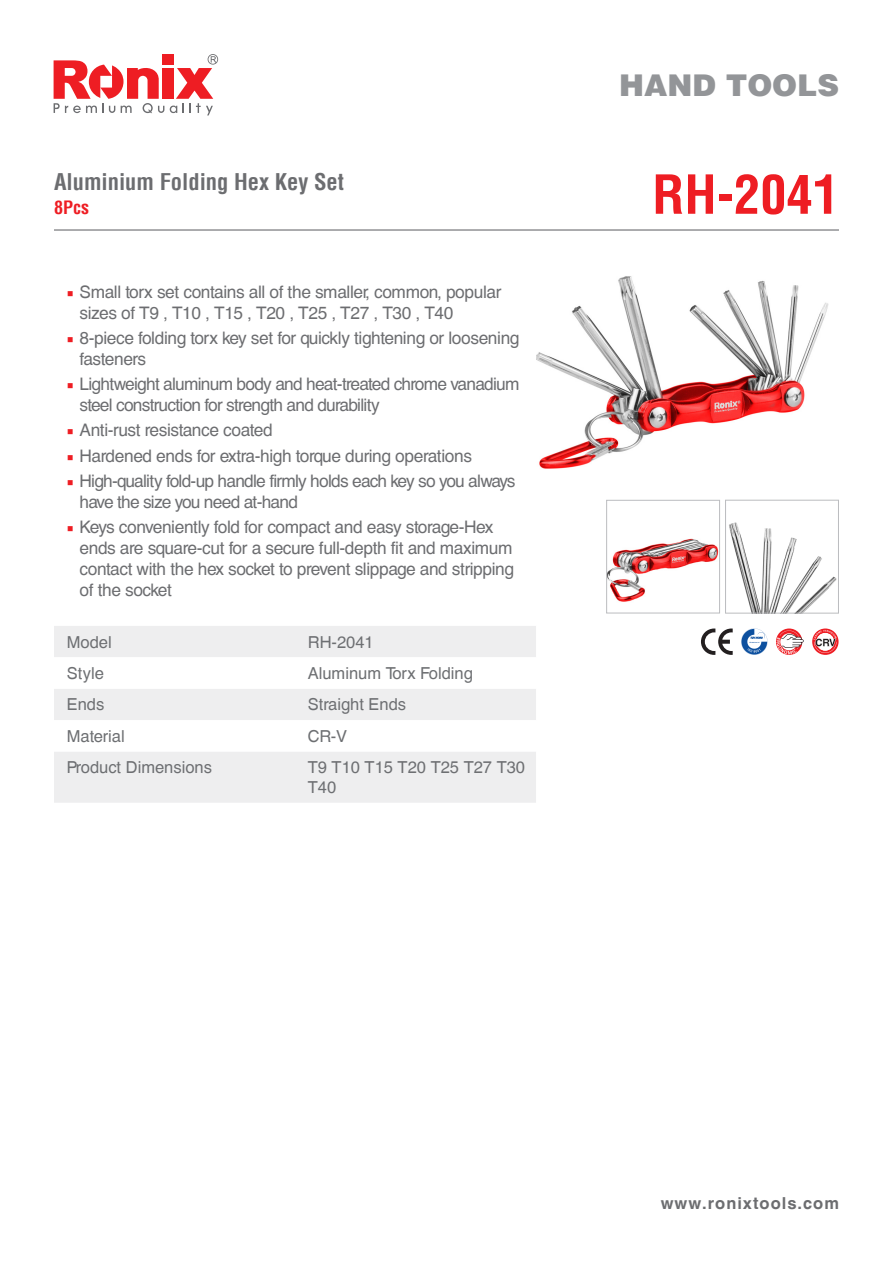
<style>
.page{position:relative;width:893px;height:1263px;background:#fff}
.page>*{position:absolute;margin:0;border:0;box-sizing:border-box;transform-origin:0 0}
.t1{font:700 condensed 52.5px "Helvetica LT";color:#ee1d23}
.t2{font:900 30px "Helvetica LT";color:#939598}
.t3{font:700 condensed 22.5px "Helvetica LT";color:#6c6d70}
.t4{font:700 condensed 18px "Helvetica LT";color:#ee1d23}
.t5{font:17.25px/21px "Helvetica CE";letter-spacing:-.02em;color:#6c6d70}
.t6{font:17.25px/21px "Helvetica CE";letter-spacing:-.04em;color:#6c6d70}
.t7{font:16.5px/19.8px "Helvetica CE";color:#6d6f72}
.t8{font:700 16.5px "Helvetica CE";letter-spacing:.06em;color:#6c6d70}
.s1{font-family:"Minion Pro";color:#ee1d23}
</style>
<div class="page">
<svg style="left:170px;top:54px;width:48px;height:61px"></svg>
<div style="left:162px;top:68px;width:11px;height:31px;background:#ee1d23"></div>
<svg style="left:54px;top:60px;width:110px;height:53px"></svg>
<div style="left:162px;top:54px;width:11px;height:11px;background:#ee1d23"></div>
<div style="left:54px;top:626px;width:482px;height:177px;background:#eeeeef"></div>
<svg style="left:54px;top:657px;width:482px;height:94px"></svg>
<hr style="left:54px;top:229px;width:785px;height:2px;background:#6c6d70">
<img style="left:536px;top:276px;width:293px;height:193px">
<img style="left:608px;top:538px;width:110px;height:64px">
<div style="left:606px;top:500px;width:114px;height:113px;border:1px solid #bcbdc0"></div>
<img style="left:729px;top:522px;width:108px;height:90px">
<div style="left:725px;top:500px;width:114px;height:114px;border:1px solid #bcbdc0"></div>
<svg style="left:701px;top:628px;width:32px;height:27px"></svg>
<svg style="left:741px;top:628px;width:26px;height:27px"></svg>
<svg style="left:776px;top:628px;width:26px;height:27px"></svg>
<svg style="left:776px;top:629px;width:28px;height:25px"></svg>
<svg style="left:812px;top:628px;width:26px;height:27px"></svg>
<svg style="left:814px;top:630px;width:22px;height:23px"></svg>
<p class="t3" style="left:54px;top:167px;width:292px">Aluminium Folding Hex Key Set</p>
<p class="t4" style="left:54px;top:196px;width:36px">8Pcs</p>
<p class="t5" style="left:80px;top:281px;width:423px;text-indent:-13px"><span class="s1">■</span> Small torx set contains all of the smaller, common, popular sizes of T9 , T10 , T15 , T20 , T25 , T27 , T30 , T40</p>
<p class="t5" style="left:80px;top:327px;width:441px;text-indent:-13px"><span class="s1">■</span> 8-piece folding torx key set for quickly tightening or loosening fasteners</p>
<p class="t6" style="left:80px;top:374px;width:442px;text-indent:-13px"><span class="s1">■</span> Lightweight aluminum body and heat-treated chrome vanadium steel construction for strength and durability</p>
<p class="t5" style="left:67px;top:420px;width:207px"><span class="s1">■</span> Anti-rust resistance coated</p>
<p class="t5" style="left:67px;top:445px;width:407px"><span class="s1">■</span> Hardened ends for extra-high torque during operations</p>
<p class="t6" style="left:80px;top:470px;width:438px;text-indent:-13px"><span class="s1">■</span> High-quality fold-up handle firmly holds each key so you always have the size you need at-hand</p>
<p class="t5" style="left:80px;top:517px;width:436px;text-indent:-13px"><span class="s1">■</span> Keys conveniently fold for compact and easy storage-Hex ends are square-cut for a secure full-depth fit and maximum contact with the hex socket to prevent slippage and stripping of the socket</p>
<p class="t7" style="left:67px;top:632px;width:46px">Model</p>
<p class="t7" style="left:308px;top:632px;width:68px">RH-2041</p>
<p class="t7" style="left:67px;top:663px;width:39px">Style</p>
<p class="t7" style="left:308px;top:663px;width:167px">Aluminum Torx Folding</p>
<p class="t7" style="left:67px;top:695px;width:39px">Ends</p>
<p class="t7" style="left:308px;top:695px;width:100px">Straight Ends</p>
<p class="t7" style="left:67px;top:726px;width:59px">Material</p>
<p class="t7" style="left:308px;top:726px;width:41px">CR-V</p>
<p class="t7" style="left:67px;top:758px;width:147px">Product Dimensions</p>
<p class="t7" style="left:308px;top:758px;width:219px">T9 T10 T15 T20 T25 T27 T30<br>T40</p>
<h2 class="t2" style="left:619px;top:65px;width:221px">HAND TOOLS</h2>
<p class="t1" style="left:652px;top:162px;width:188px">RH-2041</p>
<p class="t8" style="left:661px;top:1193px;width:180px">www.ronixtools.com</p>
</div>
